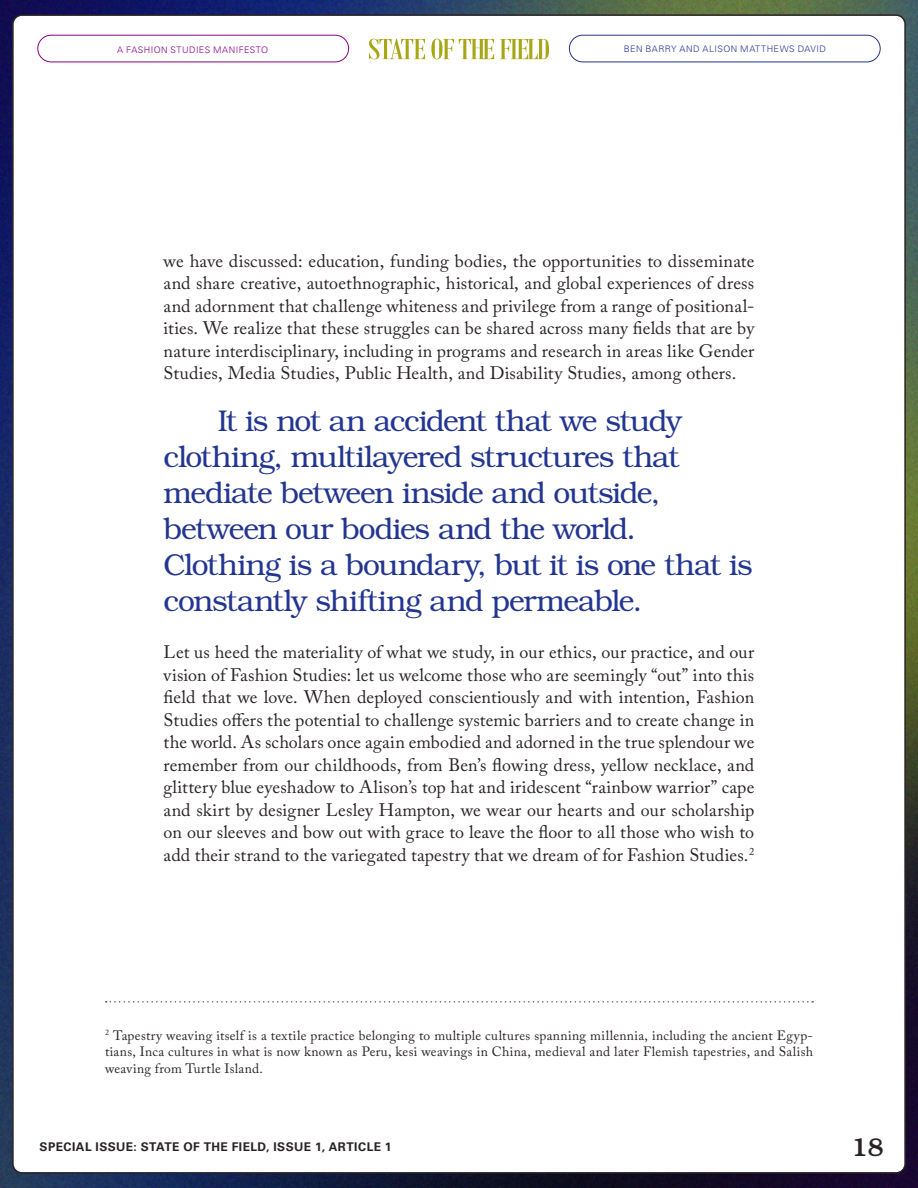
<style>
.page{position:relative;width:918px;height:1188px;background:#fff}
.page>*{position:absolute;margin:0;border:0;box-sizing:border-box;transform-origin:0 0}
.Pull_Quote{font:300 30px/36px "Bookman Std";letter-spacing:-.035em;color:#223591}
.t1{font:500 25.95px "Bookman Std";color:#2a2225}
.Body_Copy{font:18px/22.5px "Adobe Caslon Pro";letter-spacing:.01em;color:#2a2225;text-align:justify}
.Endnotes_within{font:13.5px/16.5px "Adobe Caslon Pro";letter-spacing:.02em;color:#2a2225;text-align:justify}
.t2{font:700 12px "Univers LT Std";letter-spacing:.04em;color:#2a2225}
.t3{font:300 9px "Univers LT Std";letter-spacing:.05em;color:#223591}
.t4{font:300 9px "Univers LT Std";letter-spacing:.05em;color:#87008a}
</style>
<div class="page">
<img style="left:0;top:0;width:918px;height:1188px">
<div style="left:13px;top:15px;width:892px;height:1158px;background:#fff;border-radius:9px"></div>
<div style="left:37px;top:35px;width:312px;height:27px;border:1px solid #87008a;border-radius:13px"></div>
<div style="left:569px;top:35px;width:312px;height:27px;border:1px solid #223591;border-radius:13px"></div>
<svg style="left:369px;top:39px;width:56px;height:20px"></svg>
<svg style="left:431px;top:39px;width:63px;height:20px"></svg>
<svg style="left:500px;top:39px;width:49px;height:20px"></svg>
<svg style="left:106px;top:1001px;width:707px;height:2px"></svg>
<p class="t4" style="left:117px;top:44px;width:152px">A FASHION STUDIES MANIFESTO</p>
<p class="t3" style="left:624px;top:44px;width:204px">BEN BARRY AND ALISON MATTHEWS DAVID</p>
<p class="Body_Copy" style="left:164px;top:249px;width:592px">we have discussed: education, funding bodies, the opportunities to disseminate and share creative, autoethnographic, historical, and global experiences of dress and adornment that challenge whiteness and privilege from a range of positional&shy;ities. We realize that these struggles can be shared across many fields that are by nature interdisciplinary, including in programs and research in areas like Gender Studies, Media Studies, Public Health, and Disability Studies, among others.</p>
<p class="Pull_Quote" style="left:164px;top:403px;width:590px;text-indent:54px">It is not an accident that we study clothing, multilayered structures that mediate between inside and outside, between our bodies and the world.<br>Clothing is a boundary, but it is one that is constantly shifting and permeable.</p>
<p class="Body_Copy" style="left:164px;top:641px;width:592px">Let us heed the materiality of what we study, in our ethics, our practice, and our vision of Fashion Studies: let us welcome those who are seemingly “out” into this field that we love. When deployed conscientiously and with intention, Fashion Studies offers the potential to challenge systemic barriers and to create change in the world. As scholars once again embodied and adorned in the true splendour we remember from our childhoods, from Ben’s flowing dress, yellow necklace, and glittery blue eyeshadow to Alison’s top hat and iridescent “rainbow warrior” cape and skirt by designer Lesley Hampton, we wear our hearts and our scholarship on our sleeves and bow out with grace to leave the floor to all those who wish to add their strand to the variegated tapestry that we dream of for Fashion Studies.<sup>2</sup></p>
<p class="Endnotes_within" style="left:105px;top:1027px;width:710px"><sup>2</sup> Tapestry weaving itself is a textile practice belonging to multiple cultures spanning millennia, including the ancient Egyp&shy;tians, Inca cultures in what is now known as Peru, kesi weavings in China, medieval and later Flemish tapestries, and Salish weaving from Turtle Island.</p>
<p class="t2" style="left:40px;top:1140px;width:353px">SPECIAL ISSUE: STATE OF THE FIELD, ISSUE 1, ARTICLE 1</p>
<h2 class="t1" style="left:852px;top:1132px;width:33px">18</h2>
</div>
